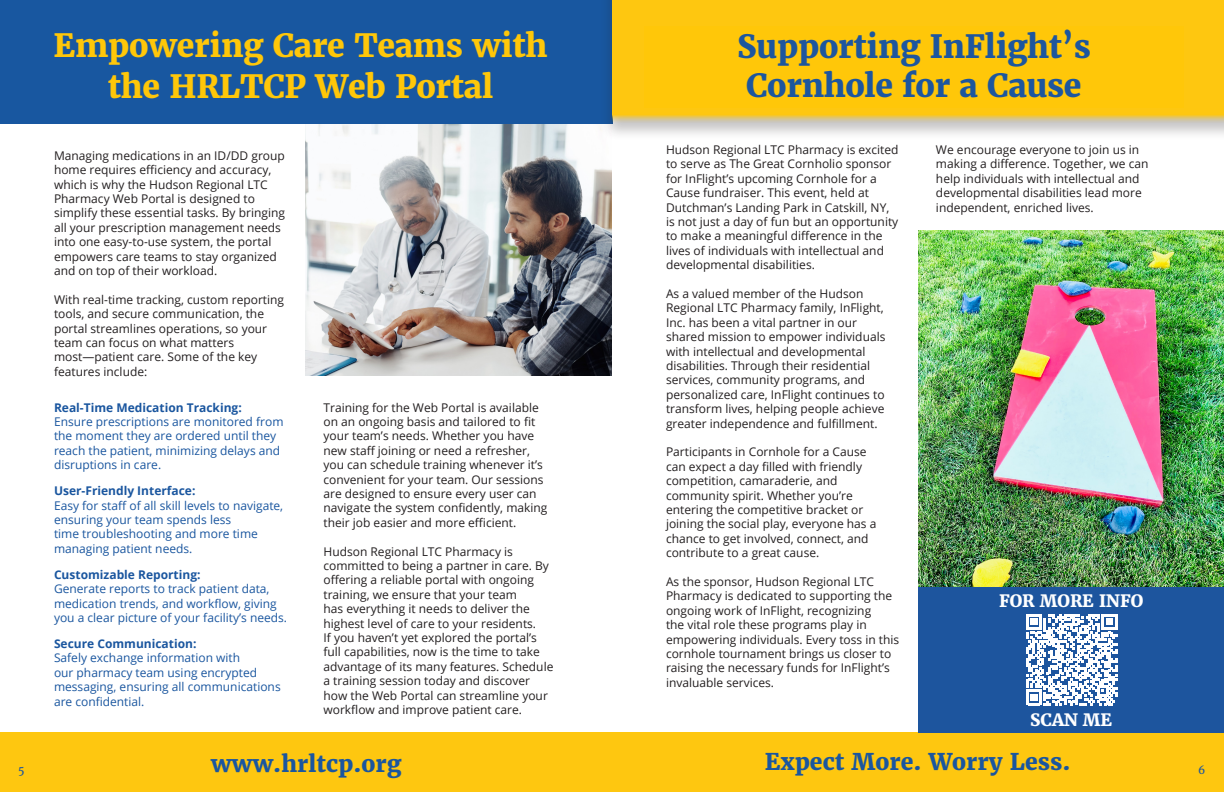
<style>
.page{position:relative;width:1224px;height:792px;background:#fff}
.page>*{position:absolute;margin:0;border:0;box-sizing:border-box;transform-origin:0 0}
.t1{font:800 32px/40.5px "Merriweather";letter-spacing:-.01em;color:#ffc709;text-align:center}
.t2{font:800 32px "Merriweather";letter-spacing:-.01em;color:#1d569e}
.t3{font:800 23px "Merriweather";color:#1a569f}
.t4{font:800 17px "Merriweather";color:#fff}
.t5{font:12px/14.4px "Open Sans";color:#231f20}
.t6{font:12px/14.4px "Open Sans";color:#1a569f}
.t7{font:11px "Merriweather";color:#1d559e}
.s1{font-weight:700}
</style>
<div class="page">
<img style="left:306px;top:124px;width:306px;height:252px">
<div style="left:0;top:732px;width:1224px;height:60px;background:#fec710"></div>
<div style="left:0;top:0;width:613px;height:124px;background:#1857a0"></div>
<div style="left:600px;top:0;width:624px;height:141px;background:#231f20;opacity:.27"></div>
<svg style="left:612px;top:0;width:612px;height:124px;background:#f7c625"></svg>
<div style="left:644px;top:26px;width:540px;height:82px;background:#ffc709"></div>
<img style="left:918px;top:230px;width:306px;height:358px">
<div style="left:918px;top:588px;width:306px;height:145px;background:#1d559e"></div>
<svg style="left:1026px;top:614px;width:91px;height:91px"></svg>
<p class="t1" style="left:54px;top:25px;width:495px">Empowering Care Teams with the HRLTCP Web Portal</p>
<p class="t5" style="left:54px;top:148px;width:233px">Managing medications in an ID/DD group home requires efficiency and accuracy, which is why the Hudson Regional LTC Pharmacy Web Portal is designed to simplify these essential tasks. By bringing all your prescription management needs into one easy-to-use system, the portal empowers care teams to stay organized and on top of their workload.</p>
<p class="t5" style="left:54px;top:292px;width:232px">With real-time tracking, custom reporting tools, and secure communication, the portal streamlines operations, so your team can focus on what matters most—patient care. Some of the key features include:</p>
<p class="t6" style="left:54px;top:400px;width:231px"><span class="s1">Real-Time Medication Tracking:<br></span>Ensure prescriptions are monitored from the moment they are ordered until they reach the patient, minimizing delays and disruptions in care.</p>
<p class="t6" style="left:54px;top:483px;width:231px"><span class="s1">User-Friendly Interface:<br></span>Easy for staff of all skill levels to navigate, ensuring your team spends less<br>time troubleshooting and more time managing patient needs.</p>
<p class="t6" style="left:54px;top:567px;width:235px"><span class="s1">Customizable Reporting:<br></span>Generate reports to track patient data, medication trends, and workflow, giving you a clear picture of your facility’s needs.</p>
<p class="t6" style="left:54px;top:636px;width:228px"><span class="s1">Secure Communication:<br></span>Safely exchange information with<br>our pharmacy team using encrypted messaging, ensuring all communications are confidential.</p>
<p class="t5" style="left:324px;top:400px;width:226px">Training for the Web Portal is available on an ongoing basis and tailored to fit your team’s needs. Whether you have new staff joining or need a refresher, you can schedule training whenever it’s convenient for your team. Our sessions are designed to ensure every user can navigate the system confidently, making their job easier and more efficient.</p>
<p class="t5" style="left:324px;top:544px;width:231px">Hudson Regional LTC Pharmacy is committed to being a partner in care. By offering a reliable portal with ongoing training, we ensure that your team<br>has everything it needs to deliver the highest level of care to your residents.<br>If you haven’t yet explored the portal’s full capabilities, now is the time to take advantage of its many features. Schedule a training session today and discover how the Web Portal can streamline your workflow and improve patient care.</p>
<p class="t2" style="left:737px;top:25px;width:355px">Supporting InFlight’s</p>
<p class="t2" style="left:746px;top:65px;width:337px">Cornhole for a Cause</p>
<p class="t5" style="left:666px;top:142px;width:234px">Hudson Regional LTC Pharmacy is excited to serve as The Great Cornholio sponsor for InFlight’s upcoming Cornhole for a Cause fundraiser. This event, held at Dutchman’s Landing Park in Catskill, NY, is not just a day of fun but an opportunity to make a meaningful difference in the lives of individuals with intellectual and developmental disabilities.</p>
<p class="t5" style="left:666px;top:286px;width:221px">As a valued member of the Hudson Regional LTC Pharmacy family, InFlight, Inc. has been a vital partner in our shared mission to empower individuals with intellectual and developmental disabilities. Through their residential services, community programs, and personalized care, InFlight continues to transform lives, helping people achieve greater independence and fulfillment.</p>
<p class="t5" style="left:666px;top:445px;width:212px">Participants in Cornhole for a Cause can expect a day filled with friendly competition, camaraderie, and community spirit. Whether you’re entering the competitive bracket or joining the social play, everyone has a chance to get involved, connect, and contribute to a great cause.</p>
<p class="t5" style="left:666px;top:574px;width:235px">As the sponsor, Hudson Regional LTC Pharmacy is dedicated to supporting the ongoing work of InFlight, recognizing<br>the vital role these programs play in empowering individuals. Every toss in this cornhole tournament brings us closer to raising the necessary funds for InFlight’s invaluable services.</p>
<p class="t5" style="left:936px;top:142px;width:214px">We encourage everyone to join us in making a difference. Together, we can help individuals with intellectual and developmental disabilities lead more independent, enriched lives.</p>
<p class="t4" style="left:999px;top:590px;width:146px">FOR MORE INFO</p>
<p class="t4" style="left:1030px;top:709px;width:83px">SCAN ME</p>
<p class="t3" style="left:765px;top:747px;width:307px">Expect More. Worry Less.</p>
<p class="t3" style="left:211px;top:749px;width:192px">www.hrltcp.org</p>
<p class="t7" style="left:18px;top:763px;width:8px">5</p>
<p class="t7" style="left:1198px;top:763px;width:9px">6</p>
</div>
